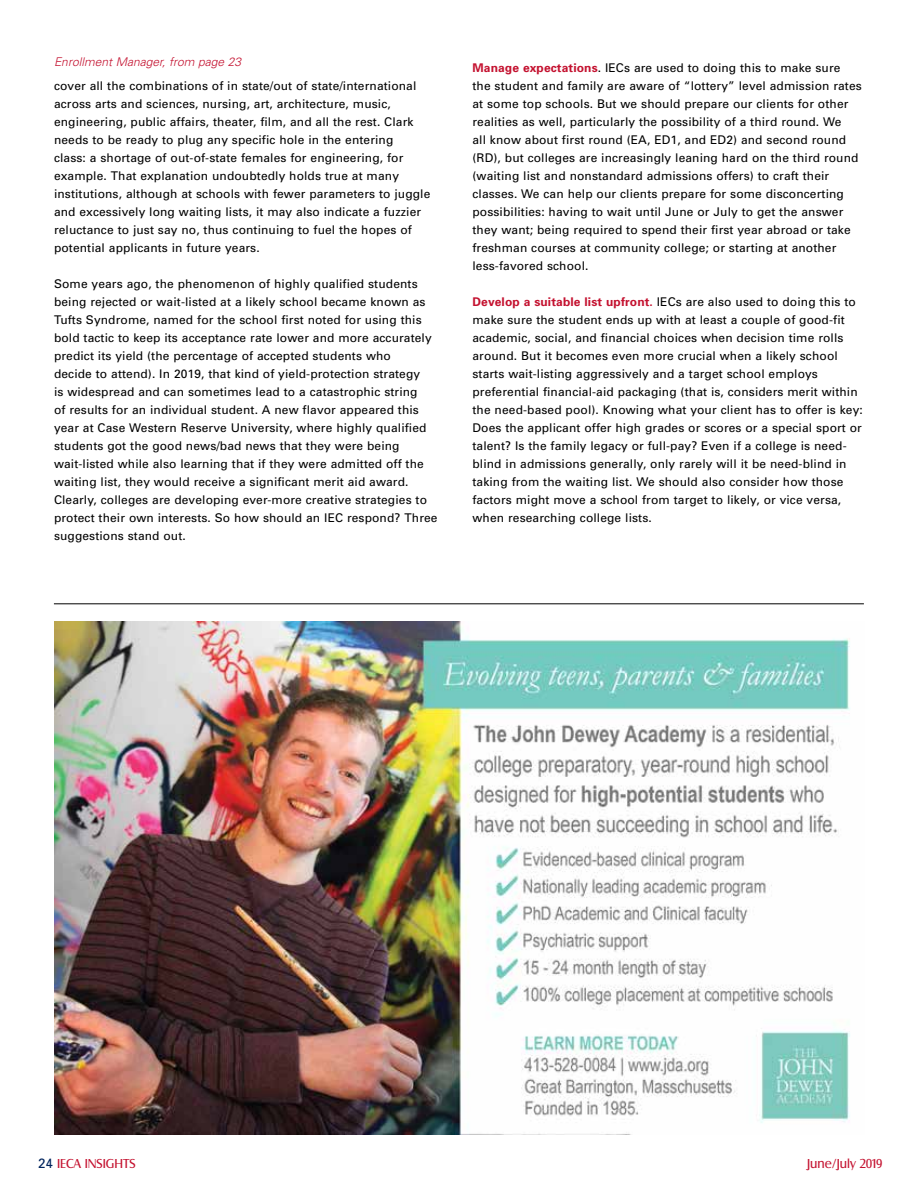
<style>
.page{position:relative;width:918px;height:1188px;background:#fff}
.page>*{position:absolute;margin:0;border:0;box-sizing:border-box;transform-origin:0 0}
.t1{font:13.5px "Salzburg RR";color:#c41230}
.t2{font:12px/18px "Univers";letter-spacing:.01em;color:#000}
.t3{font:italic 300 12px "Univers";color:#c41230}
.s1{font-weight:700;color:#c41230}
.s2{font-family:"Univers";color:#00245d}
</style>
<div class="page">
<img style="left:54px;top:622px;width:796px;height:513px">
<hr style="left:54px;top:603px;width:810px;height:1px;background:#000">
<p class="t3" style="left:54px;top:54px;width:189px">Enrollment Manager, from page 23</p>
<p class="t2" style="left:54px;top:77px;width:378px">cover all the combinations of in state/out of state/international across arts and sciences, nursing, art, architecture, music, engineering, public affairs, theater, film, and all the rest. Clark needs to be ready to plug any specific hole in the entering<br>class: a shortage of out-of-state females for engineering, for example. That explanation undoubtedly holds true at many institutions, although at schools with fewer parameters to juggle and excessively long waiting lists, it may also indicate a fuzzier reluctance to just say no, thus continuing to fuel the hopes of potential applicants in future years.</p>
<p class="t2" style="left:54px;top:275px;width:385px">Some years ago, the phenomenon of highly qualified students being rejected or wait-listed at a likely school became known as Tufts Syndrome, named for the school first noted for using this bold tactic to keep its acceptance rate lower and more accurately predict its yield (the percentage of accepted students who<br>decide to attend). In 2019, that kind of yield-protection strategy<br>is widespread and can sometimes lead to a catastrophic string<br>of results for an individual student. A new flavor appeared this year at Case Western Reserve University, where highly qualified students got the good news/bad news that they were being wait-listed while also learning that if they were admitted off the waiting list, they would receive a significant merit aid award.<br>Clearly, colleges are developing ever-more creative strategies to protect their own interests. So how should an IEC respond? Three suggestions stand out.</p>
<p class="t2" style="left:472px;top:59px;width:391px"><span class="s1">Manage expectations</span>. IECs are used to doing this to make sure<br>the student and family are aware of “lottery” level admission rates at some top schools. But we should prepare our clients for other realities as well, particularly the possibility of a third round. We<br>all know about first round (EA, ED1, and ED2) and second round (RD), but colleges are increasingly leaning hard on the third round (waiting list and nonstandard admissions offers) to craft their classes. We can help our clients prepare for some disconcerting possibilities: having to wait until June or July to get the answer they want; being required to spend their first year abroad or take freshman courses at community college; or starting at another less-favored school.</p>
<p class="t2" style="left:472px;top:293px;width:392px"><span class="s1">Develop a suitable list upfront.</span> IECs are also used to doing this to make sure the student ends up with at least a couple of good-fit academic, social, and financial choices when decision time rolls around. But it becomes even more crucial when a likely school starts wait-listing aggressively and a target school employs preferential financial-aid packaging (that is, considers merit within the need-based pool). Knowing what your client has to offer is key:<br>Does the applicant offer high grades or scores or a special sport or talent? Is the family legacy or full-pay? Even if a college is need&shy;blind in admissions generally, only rarely will it be need-blind in taking from the waiting list. We should also consider how those factors might move a school from target to likely, or vice versa, when researching college lists.</p>
<p class="t1" style="left:38px;top:1156px;width:99px"><span class="s2">24</span> IECA INSIGHTS</p>
<p class="t1" style="left:807px;top:1156px;width:77px">June/July 2019</p>
</div>
